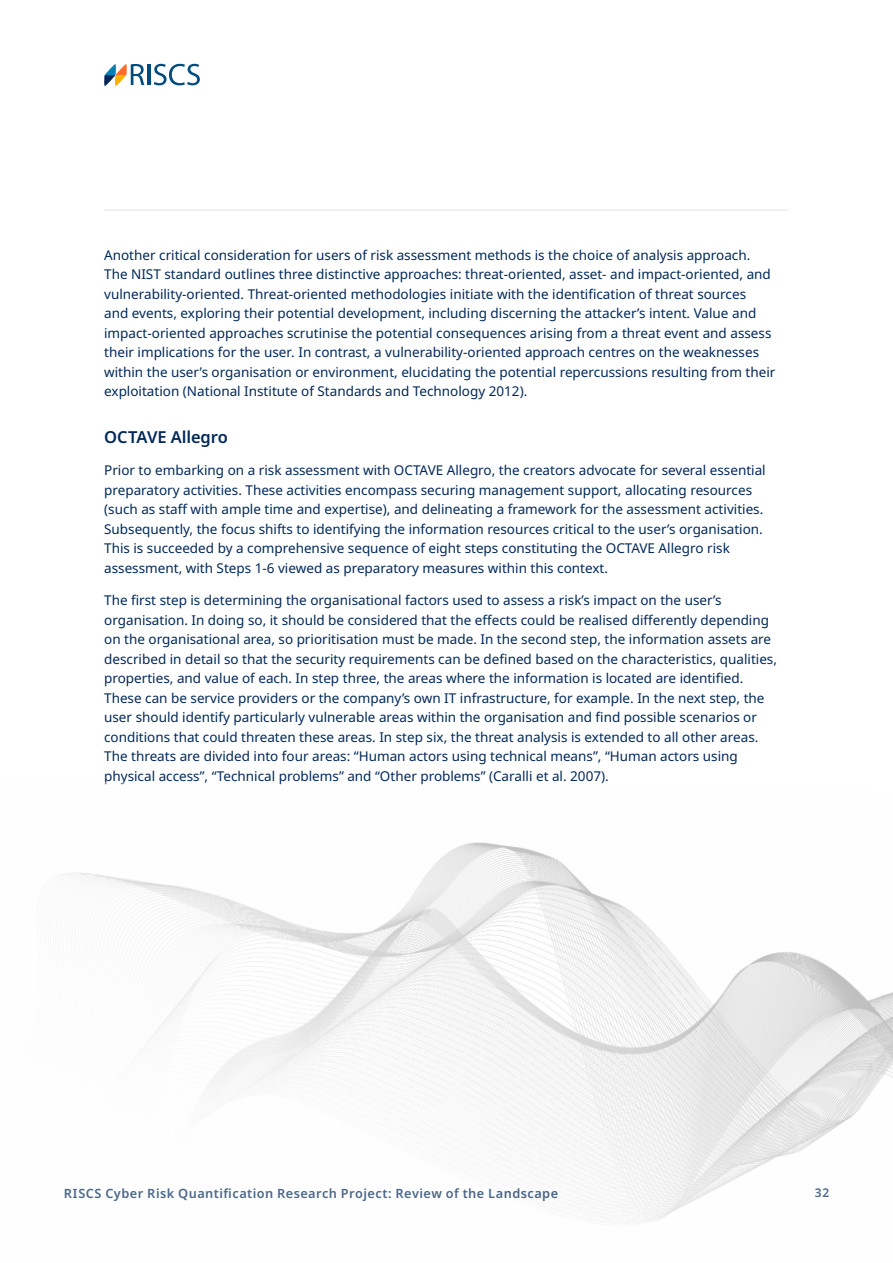
<style>
.page{position:relative;width:893px;height:1263px;background:#fff}
.page>*{position:absolute;margin:0;border:0;box-sizing:border-box;transform-origin:0 0}
.t1{font:600 16.5px "Noto Sans";letter-spacing:-.005em;color:#022859}
.t2{font:13.5px/19.5px "Noto Sans";color:#022859}
.t3{font:600 12.75px "Noto Sans";letter-spacing:.035em;color:#022859}
.t4{font:600 12px "Noto Sans";color:#022859}
</style>
<div class="page">
<svg style="left:104px;top:64px;width:40px;height:22px"></svg>
<hr style="left:147px;top:64px;width:3px;height:21px;background:#004b80">
<svg style="left:154px;top:64px;width:46px;height:21px"></svg>
<hr style="left:105px;top:209px;width:683px;height:2px;background:#ededed">
<img style="left:61px;top:842px;width:832px;height:381px">
<p class="t2" style="left:104px;top:245px;width:673px">Another critical consideration for users of risk assessment methods is the choice of analysis approach.<br>The NIST standard outlines three distinctive approaches: threat-oriented, asset- and impact-oriented, and vulnerability-oriented. Threat-oriented methodologies initiate with the identification of threat sources<br>and events, exploring their potential development, including discerning the attacker’s intent. Value and impact-oriented approaches scrutinise the potential consequences arising from a threat event and assess their implications for the user. In contrast, a vulnerability-oriented approach centres on the weaknesses within the user’s organisation or environment, elucidating the potential repercussions resulting from their exploitation (National Institute of Standards and Technology 2012).</p>
<p class="t1" style="left:104px;top:426px;width:125px">OCTAVE Allegro</p>
<p class="t2" style="left:104px;top:461px;width:663px">Prior to embarking on a risk assessment with OCTAVE Allegro, the creators advocate for several essential preparatory activities. These activities encompass securing management support, allocating resources (such as staff with ample time and expertise), and delineating a framework for the assessment activities.<br>Subsequently, the focus shifts to identifying the information resources critical to the user’s organisation.<br>This is succeeded by a comprehensive sequence of eight steps constituting the OCTAVE Allegro risk assessment, with Steps 1-6 viewed as preparatory measures within this context.</p>
<p class="t2" style="left:104px;top:591px;width:674px">The first step is determining the organisational factors used to assess a risk’s impact on the user’s organisation. In doing so, it should be considered that the effects could be realised differently depending on the organisational area, so prioritisation must be made. In the second step, the information assets are described in detail so that the security requirements can be defined based on the characteristics, qualities, properties, and value of each. In step three, the areas where the information is located are identified.<br>These can be service providers or the company’s own IT infrastructure, for example. In the next step, the user should identify particularly vulnerable areas within the organisation and find possible scenarios or conditions that could threaten these areas. In step six, the threat analysis is extended to all other areas.<br>The threats are divided into four areas: “Human actors using technical means”, “Human actors using physical access”, “Technical problems” and “Other problems” (Caralli et al. 2007).</p>
<p class="t3" style="left:64px;top:1184px;width:496px">RISCS Cyber Risk Quantification Research Project: Review of the Landscape</p>
<p class="t4" style="left:815px;top:1184px;width:16px">32</p>
</div>
